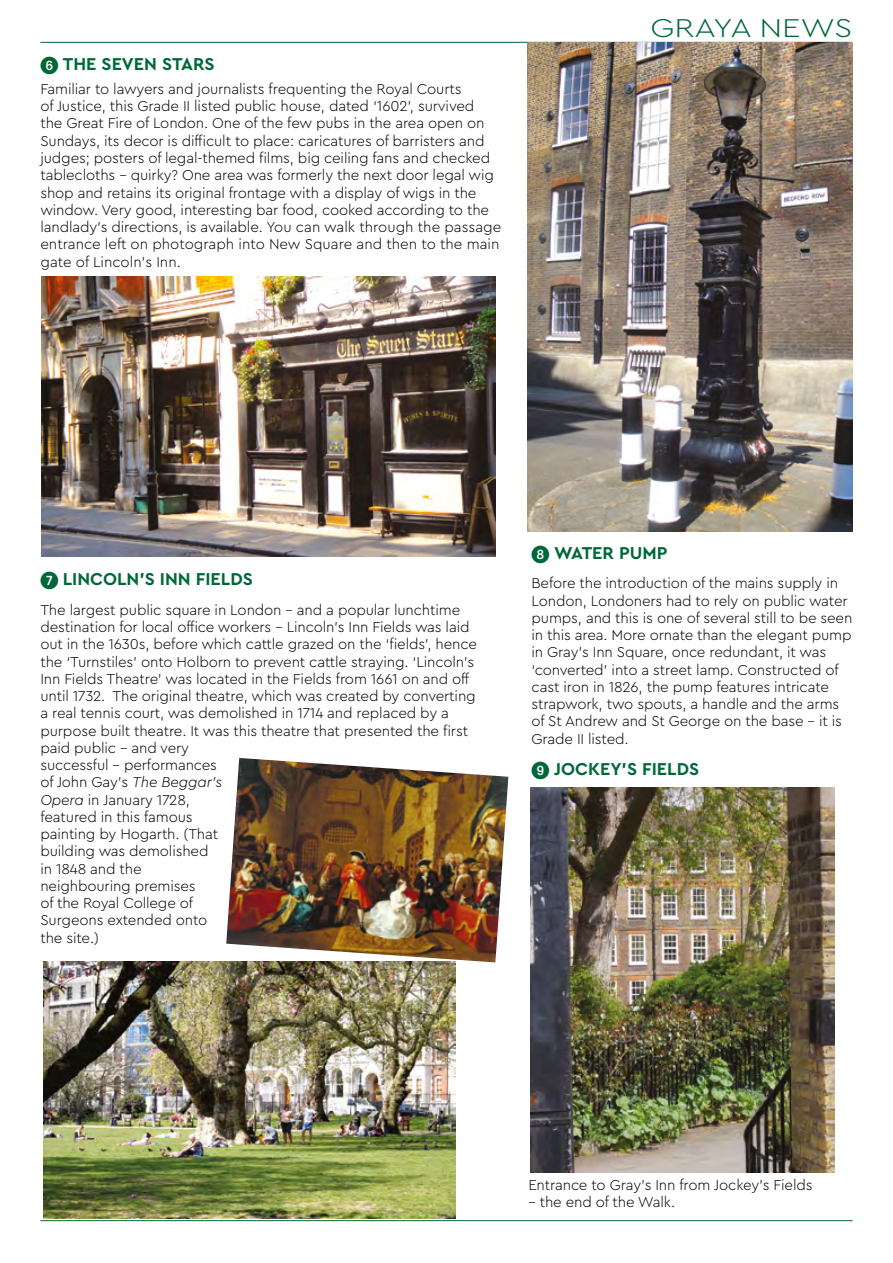
<style>
.page{position:relative;width:893px;height:1263px;background:#fff}
.page>*{position:absolute;margin:0;border:0;box-sizing:border-box;transform-origin:0 0}
.t1{font:300 27px "Cera Pro";color:#006838;scale:1.2 1}
.t2{font:700 18px "Cera Pro";color:#006838}
.t3{font:300 15px/17.2px "Cera Pro";letter-spacing:-.01em;color:#000}
.s1{font-family:"European Pi One";font-weight:400}
.s2{font-style:italic}
</style>
<div class="page">
<hr style="left:40px;top:42px;width:813px;height:1px;background:#006838">
<hr style="left:40px;top:1220px;width:813px;height:1px;background:#006838">
<img style="left:41px;top:276px;width:454px;height:281px">
<img style="left:44px;top:961px;width:411px;height:257px">
<img style="left:226px;top:758px;width:282px;height:204px">
<img style="left:527px;top:43px;width:326px;height:488px">
<img style="left:531px;top:788px;width:303px;height:384px">
<p class="t2" style="left:40px;top:52px;width:176px"><span class="s1">6</span> THE SEVEN STARS</p>
<p class="t3" style="left:40px;top:80px;width:463px">Familiar to lawyers and journalists frequenting the Royal Courts<br>of Justice, this Grade II listed public house, dated ‘1602’, survived<br>the Great Fire of London. One of the few pubs in the area open on Sundays, its decor is difficult to place: caricatures of barristers and judges; posters of legal-themed films, big ceiling fans and checked tablecloths – quirky? One area was formerly the next door legal wig shop and retains its original frontage with a display of wigs in the window. Very good, interesting bar food, cooked according to the landlady’s directions, is available. You can walk through the passage entrance left on photograph into New Square and then to the main gate of Lincoln's Inn.</p>
<h1 class="t1" style="left:650px;top:10px;width:170px">GRAYA NEWS</h1>
<p class="t2" style="left:40px;top:567px;width:214px"><span class="s1">7</span> LINCOLN'S INN FIELDS</p>
<p class="t3" style="left:40px;top:601px;width:438px">The largest public square in London – and a popular lunchtime destination for local office workers – Lincoln’s Inn Fields was laid out in the 1630s, before which cattle grazed on the ‘fields’, hence the ‘Turnstiles’ onto Holborn to prevent cattle straying. ‘Lincoln’s Inn Fields Theatre’ was located in the Fields from 1661 on and off until 1732. The original theatre, which was created by converting a real tennis court, was demolished in 1714 and replaced by a purpose built theatre. It was this theatre that presented the first paid public – and very<br>successful – performances<br>of John Gay’s <span class="s2">The Beggar’s<br>Opera</span> in January 1728,<br>featured in this famous<br>painting by Hogarth. (That<br>building was demolished<br>in 1848 and the<br>neighbouring premises<br>of the Royal College of<br>Surgeons extended onto<br>the site.)</p>
<p class="t2" style="left:531px;top:541px;width:137px"><span class="s1">8</span> WATER PUMP</p>
<p class="t3" style="left:531px;top:574px;width:322px">Before the introduction of the mains supply in London, Londoners had to rely on public water pumps, and this is one of several still to be seen in this area. More ornate than the elegant pump in Gray’s Inn Square, once redundant, it was ‘converted’ into a street lamp. Constructed of cast iron in 1826, the pump features intricate strapwork, two spouts, a handle and the arms of St Andrew and St George on the base – it is Grade II listed.</p>
<p class="t2" style="left:531px;top:757px;width:169px"><span class="s1">9</span> JOCKEY'S FIELDS</p>
<p class="t3" style="left:528px;top:1176px;width:286px">Entrance to Gray's Inn from Jockey's Fields</p>
<p class="t3" style="left:528px;top:1193px;width:148px">– the end of the Walk.</p>
</div>
